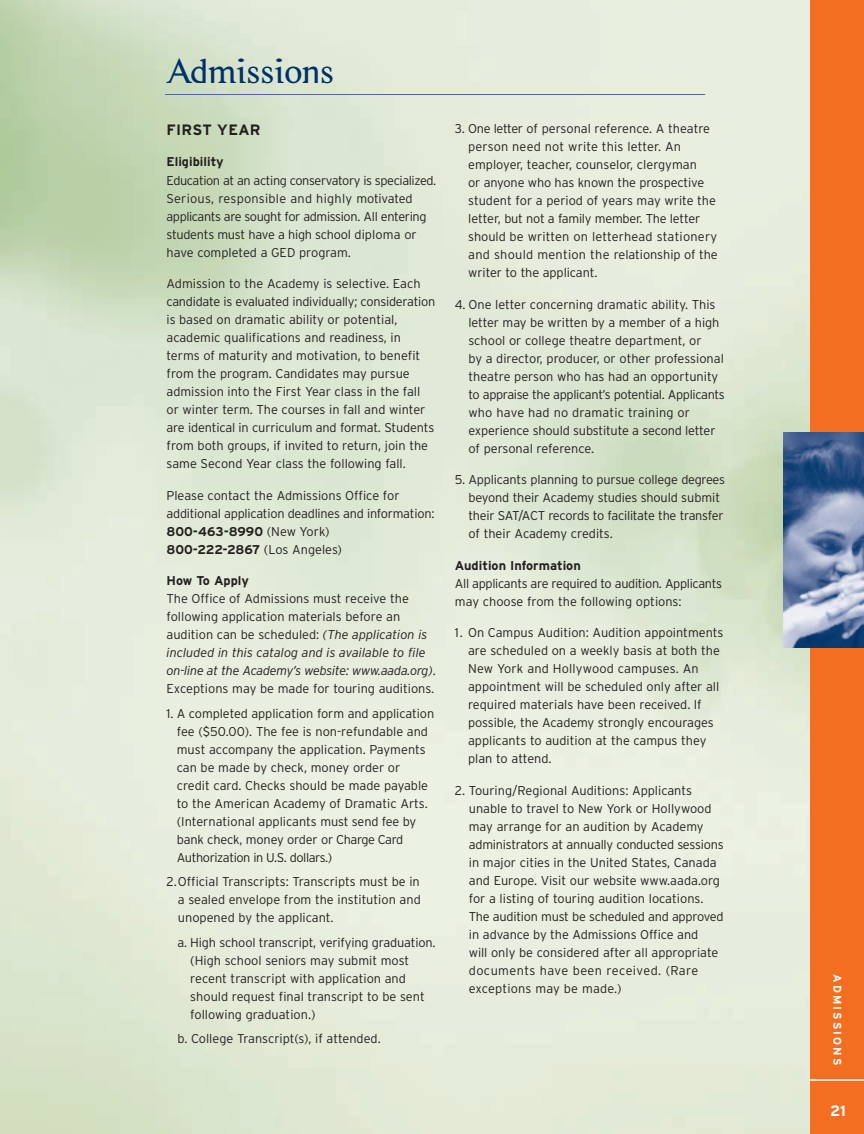
<style>
.page{position:relative;width:864px;height:1134px;background:#fff}
.page>*{position:absolute;margin:0;border:0;box-sizing:border-box;transform-origin:0 0}
.t1{font:36px "Hard Times Thick";color:#003067}
.t2{font:700 15px "Interstate";letter-spacing:.02em;color:#231f20}
.t3{font:700 15px "Interstate";color:#fff}
.t4{font:300 12.75px/18px "Interstate";color:#231f20}
.t5{font:300 12.75px/18px "Interstate";letter-spacing:-.03em;color:#231f20}
.t6{font:300 12.75px/18px "Interstate";letter-spacing:-.02em;color:#231f20}
.t7{font:300 12.75px/18px "Interstate";letter-spacing:-.025em;color:#231f20}
.t8{font:700 12.75px "Interstate";color:#231f20}
.t9{font:700 11.25px "Interstate";letter-spacing:.185em;color:#fff}
.s1{font-weight:700}
.s2{font-style:italic}
</style>
<div class="page">
<div style="left:810px;top:0;width:54px;height:1134px;background:#f36e21"></div>
<hr style="left:810px;top:1079px;width:54px;height:2px;background:#fff">
<img style="left:783px;top:432px;width:81px;height:216px">
<hr style="left:165px;top:94px;width:540px;height:1px;background:#526997">
<h1 class="t1" style="left:166px;top:58px;width:169px">Admissions</h1>
<p class="t2" style="left:166px;top:124px;width:96px">FIRST YEAR</p>
<p class="t8" style="left:166px;top:157px;width:59px">Eligibility</p>
<p class="t5" style="left:166px;top:172px;width:271px">Education at an acting conservatory is specialized.<br>Serious, responsible and highly motivated applicants are sought for admission. All entering students must have a high school diploma or have completed a GED program.</p>
<p class="t4" style="left:166px;top:276px;width:270px">Admission to the Academy is selective. Each candidate is evaluated individually; consideration is based on dramatic ability or potential, academic qualifications and readiness, in terms of maturity and motivation, to benefit from the program. Candidates may pursue admission into the First Year class in the fall or winter term. The courses in fall and winter are identical in curriculum and format. Students from both groups, if invited to return, join the same Second Year class the following fall.</p>
<p class="t6" style="left:166px;top:487px;width:269px">Please contact the Admissions Office for additional application deadlines and information:<br><span class="s1">800-463-8990</span> (New York)<br><span class="s1">800-222-2867</span> (Los Angeles)</p>
<p class="t8" style="left:166px;top:576px;width:84px">How To Apply</p>
<p class="t4" style="left:166px;top:591px;width:271px">The Office of Admissions must receive the following application materials before an audition can be scheduled: <span class="s2">(The application is included in this catalog and is available to file on-line at the Academy’s website: www.aada.org)</span>.<br>Exceptions may be made for touring auditions.</p>
<p class="t4" style="left:177px;top:705px;width:259px;text-indent:-10px">1. A completed application form and application fee ($50.00). The fee is non-refundable and must accompany the application. Payments can be made by check, money order or credit card. Checks should be made payable to the American Academy of Dramatic Arts. (International applicants must send fee by bank check, money order or Charge Card Authorization in U.S. dollars.)</p>
<p class="t4" style="left:178px;top:874px;width:244px;text-align:justify;text-indent:-11px">2.Official Transcripts: Transcripts must be in a sealed envelope from the institution and unopened by the applicant.</p>
<p class="t4" style="left:190px;top:934px;width:247px;text-indent:-13px">a. High school transcript, verifying graduation. (High school seniors may submit most recent transcript with application and should request final transcript to be sent following graduation.)</p>
<p class="t4" style="left:177px;top:1031px;width:205px">b. College Transcript(s), if attended.</p>
<p class="t4" style="left:468px;top:121px;width:251px;text-indent:-13px">3. One letter of personal reference. A theatre person need not write this letter. An employer, teacher, counselor, clergyman<br>or anyone who has known the prospective student for a period of years may write the letter, but not a family member. The letter should be written on letterhead stationery and should mention the relationship of the writer to the applicant.</p>
<p class="t4" style="left:468px;top:297px;width:258px;text-indent:-14px">4. One letter concerning dramatic ability. This letter may be written by a member of a high school or college theatre department, or<br>by a director, producer, or other professional theatre person who has had an opportunity to appraise the applicant’s potential. Applicants who have had no dramatic training or experience should substitute a second letter of personal reference.</p>
<p class="t4" style="left:468px;top:472px;width:258px;text-indent:-14px">5. Applicants planning to pursue college degrees beyond their Academy studies should submit their SAT/ACT records to facilitate the transfer of their Academy credits.</p>
<p class="t8" style="left:455px;top:561px;width:127px">Audition Information</p>
<p class="t7" style="left:455px;top:576px;width:269px">All applicants are required to audition. Applicants may choose from the following options:</p>
<p class="t4" style="left:468px;top:625px;width:257px;text-indent:-13px">1. On Campus Audition: Audition appointments are scheduled on a weekly basis at both the New York and Hollywood campuses. An appointment will be scheduled only after all required materials have been received. If possible, the Academy strongly encourages applicants to audition at the campus they plan to attend.</p>
<p class="t4" style="left:469px;top:783px;width:256px;text-indent:-14px">2. Touring/Regional Auditions: Applicants unable to travel to New York or Hollywood may arrange for an audition by Academy administrators at annually conducted sessions in major cities in the United States, Canada and Europe. Visit our website www.aada.org for a listing of touring audition locations.<br>The audition must be scheduled and approved in advance by the Admissions Office and<br>will only be considered after all appropriate documents have been received. (Rare exceptions may be made.)</p>
<p class="t9" style="left:842px;top:974px;width:92px;rotate:90deg">ADMISSIONS</p>
<p class="t3" style="left:830px;top:1105px;width:18px">21</p>
</div>
